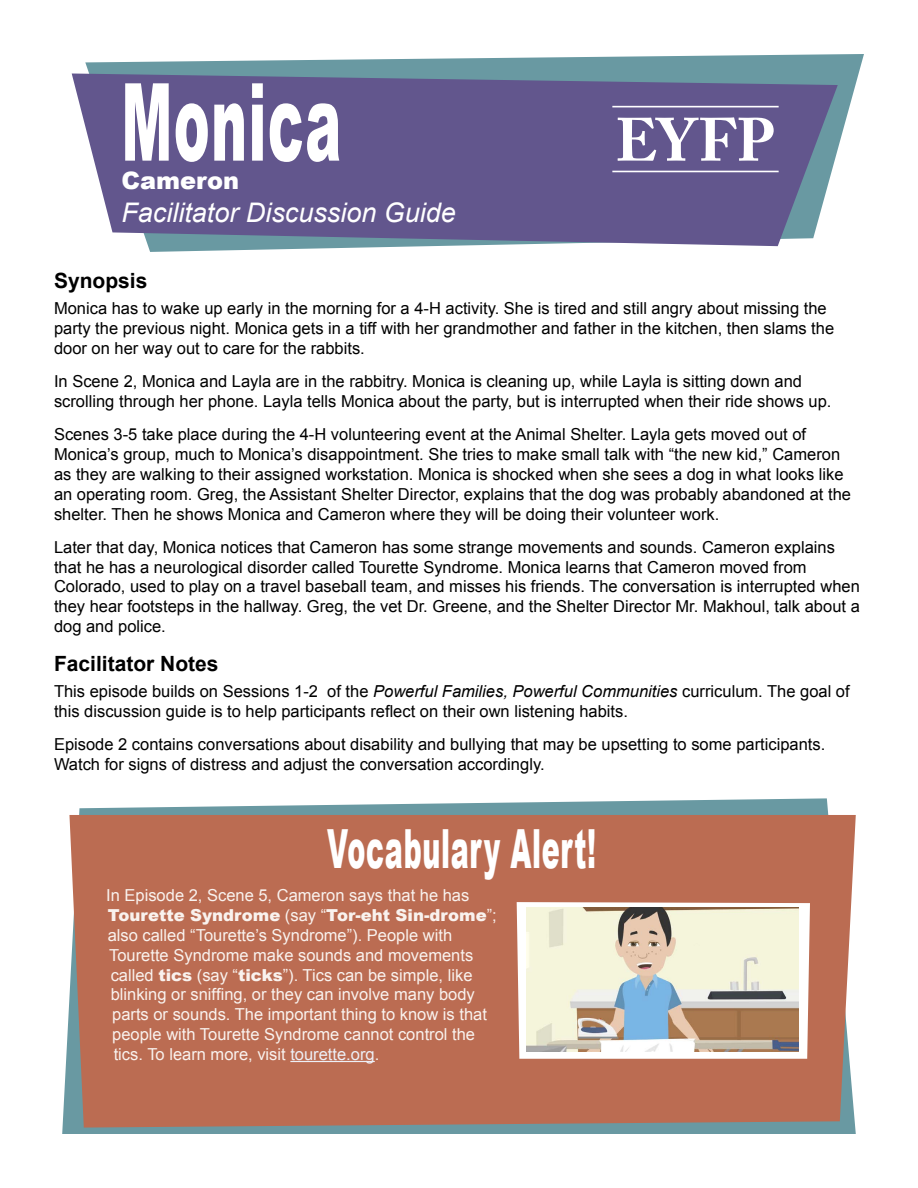
<style>
.page{position:relative;width:918px;height:1188px;background:#fff}
.page>*{position:absolute;margin:0;border:0;box-sizing:border-box;transform-origin:0 0}
.t1{font:900 108px "Arial";letter-spacing:.025em;color:#fff;scale:.5 1}
.t2{font:900 54px "Arial";letter-spacing:.025em;color:#fff;scale:.5 1}
.t3{font:italic 27px "Arial";color:#fff}
.t4{font:900 24px "Arial";color:#fff}
.Subheading{font:700 21px "Arial";color:#000}
.Opening_Text{font:16.5px/19.8px "Arial";color:#000}
.Opening_Text-2{font:16.5px "Arial";color:#f9f2ee}
.Opening_Text-3{font:900 16.5px "Arial";color:#f9f2ee}
.s1{font-style:italic}
.s2{font-weight:400}
.s3{font-weight:900}
.s4{color:#edeff6}
</style>
<div class="page">
<svg style="left:85px;top:54px;width:779px;height:198px;fill:#6999a2"></svg>
<svg style="left:72px;top:73px;width:766px;height:173px;background:#6a6494"></svg>
<svg style="left:618px;top:117px;width:156px;height:44px"></svg>
<hr style="left:612px;top:106px;width:167px;height:1px;background:#fff">
<hr style="left:612px;top:171px;width:167px;height:1px;background:#fff">
<svg style="left:62px;top:798px;width:794px;height:336px;fill:#6999a2"></svg>
<div style="left:69px;top:815px;width:787px;height:313px;background:#bb6c52"></div>
<hr style="left:290px;top:1061px;width:85px;height:1px;background:#edeff6">
<svg style="left:517px;top:902px;width:293px;height:157px"></svg>
<img style="left:526px;top:908px;width:272px;height:143px">
<p class="t1" style="left:121px;top:44px;width:441px">Monica</p>
<p class="t4" style="left:121px;top:163px;width:119px">Cameron</p>
<p class="t3" style="left:121px;top:195px;width:336px">Facilitator Discussion Guide</p>
<p class="Subheading" style="left:54px;top:267px;width:95px">Synopsis</p>
<p class="Opening_Text" style="left:54px;top:299px;width:782px">Monica has to wake up early in the morning for a 4-H activity. She is tired and still angry about missing the party the previous night. Monica gets in a tiff with her grandmother and father in the kitchen, then slams the door on her way out to care for the rabbits.</p>
<p class="Opening_Text" style="left:54px;top:372px;width:779px">In Scene 2, Monica and Layla are in the rabbitry. Monica is cleaning up, while Layla is sitting down and scrolling through her phone. Layla tells Monica about the party, but is interrupted when their ride shows up.</p>
<p class="Opening_Text" style="left:54px;top:425px;width:799px">Scenes 3-5 take place during the 4-H volunteering event at the Animal Shelter. Layla gets moved out of Monica’s group, much to Monica’s disappointment. She tries to make small talk with “the new kid,” Cameron as they are walking to their assigned workstation. Monica is shocked when she sees a dog in what looks like an operating room. Greg, the Assistant Shelter Director, explains that the dog was probably abandoned at the shelter. Then he shows Monica and Cameron where they will be doing their volunteer work.</p>
<p class="Opening_Text" style="left:54px;top:537px;width:807px">Later that day, Monica notices that Cameron has some strange movements and sounds. Cameron explains that he has a neurological disorder called Tourette Syndrome. Monica learns that Cameron moved from Colorado, used to play on a travel baseball team, and misses his friends. The conversation is interrupted when they hear footsteps in the hallway. Greg, the vet Dr. Greene, and the Shelter Director Mr. Makhoul, talk about a dog and police.</p>
<p class="Subheading" style="left:54px;top:650px;width:166px">Facilitator Notes</p>
<p class="Opening_Text" style="left:54px;top:682px;width:797px">This episode builds on Sessions 1-2 of the <span class="s1">Powerful Families, Powerful Communities</span> curriculum. The goal of this discussion guide is to help participants reflect on their own listening habits.</p>
<p class="Opening_Text" style="left:54px;top:735px;width:773px">Episode 2 contains conversations about disability and bullying that may be upsetting to some participants.<br>Watch for signs of distress and adjust the conversation accordingly.</p>
<p class="t2" style="left:327px;top:810px;width:540px">Vocabulary Alert!</p>
<p class="Opening_Text-2" style="left:106px;top:885px;width:365px">In Episode 2, Scene 5, Cameron says that he has</p>
<p class="Opening_Text-3" style="left:108px;top:903px;width:391px">Tourette Syndrome <span class="s2">(say “</span>Tor-eht Sin-drome<span class="s2">”;</span></p>
<p class="Opening_Text-2" style="left:108px;top:924px;width:346px">also called “Tourette’s Syndrome”). People with</p>
<p class="Opening_Text-2" style="left:109px;top:944px;width:366px">Tourette Syndrome make sounds and movements</p>
<p class="Opening_Text-2" style="left:111px;top:964px;width:363px">called <span class="s3">tics</span> (say “<span class="s3">ticks</span>”). Tics can be simple, like</p>
<p class="Opening_Text-2" style="left:111px;top:984px;width:366px">blinking or sniffing, or they can involve many body</p>
<p class="Opening_Text-2" style="left:112px;top:1004px;width:376px">parts or sounds. The important thing to know is that</p>
<p class="Opening_Text-2" style="left:112px;top:1023px;width:364px">people with Tourette Syndrome cannot control the</p>
<p class="Opening_Text-2" style="left:114px;top:1043px;width:267px">tics. To learn more, visit <span class="s4">tourette.org</span>.</p>
</div>
